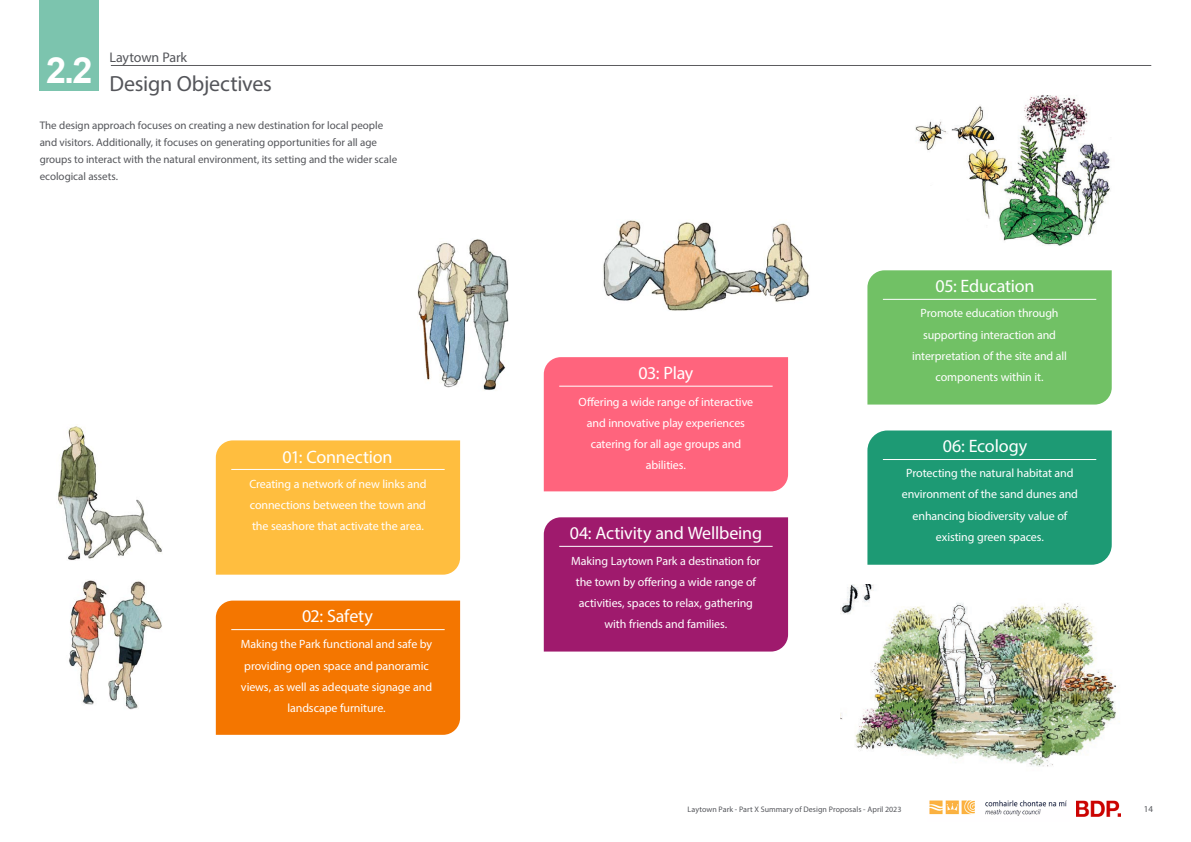
<style>
.page{position:relative;width:1191px;height:842px;background:#fff}
.page>*{position:absolute;margin:0;border:0;box-sizing:border-box;transform-origin:0 0}
.Numbers_in_Headings{font:700 36px "Arial";color:#fff}
.t1{font:22px "Myriad Pro";letter-spacing:-.01em;color:#54555a}
.t2{font:18px "Myriad Pro";letter-spacing:-.01em;color:#fff}
.t3{font:14px "Myriad Pro";letter-spacing:-.01em;color:#54555a}
.t4{font:12px/21.1px "Myriad Pro";letter-spacing:-.01em;color:#fff;text-align:center}
.t5{font:11px/17px "Myriad Pro";letter-spacing:-.005em;color:#54555a}
.t6{font:9px "Myriad Pro";color:#54555a}
.t7{font:8px "Myriad Pro";letter-spacing:.005em;color:#54555a}
</style>
<div class="page">
<img style="left:929px;top:801px;width:138px;height:15px">
<img style="left:1076px;top:801px;width:44px;height:16px">
<img style="left:69px;top:580px;width:93px;height:130px">
<img style="left:58px;top:424px;width:104px;height:136px">
<img style="left:418px;top:239px;width:91px;height:151px">
<img style="left:603px;top:220px;width:207px;height:91px">
<div style="left:544px;top:357px;width:244px;height:134px;background:#ff647d"></div>
<div style="left:544px;top:517px;width:244px;height:134px;background:#9f1a6d"></div>
<div style="left:216px;top:601px;width:244px;height:134px;background:#f47600"></div>
<div style="left:40px;top:0;width:59px;height:91px;background:#7cc4ae"></div>
<hr style="left:111px;top:65px;width:1040px;height:1px;background:#5c5c5f">
<hr style="left:559px;top:386px;width:213px;height:1px;background:#fff">
<hr style="left:559px;top:546px;width:213px;height:1px;background:#fff">
<div style="left:216px;top:440px;width:244px;height:135px;background:#ffbe3f"></div>
<hr style="left:231px;top:469px;width:214px;height:1px;background:#fff">
<hr style="left:231px;top:629px;width:214px;height:1px;background:#fff">
<div style="left:867px;top:430px;width:244px;height:135px;background:#1d9a74"></div>
<div style="left:867px;top:270px;width:244px;height:135px;background:#71c165"></div>
<hr style="left:883px;top:459px;width:213px;height:1px;background:#fff">
<hr style="left:883px;top:299px;width:213px;height:1px;background:#fff">
<img style="left:915px;top:95px;width:196px;height:151px">
<img style="left:840px;top:584px;width:276px;height:183px">
<p class="Numbers_in_Headings" style="left:46px;top:45px;width:48px">2.2</p>
<p class="t3" style="left:109px;top:49px;width:79px">Laytown Park</p>
<p class="t1" style="left:109px;top:70px;width:164px">Design Objectives</p>
<p class="t5" style="left:40px;top:117px;width:359px">The design approach focuses on creating a new destination for local people and visitors. Additionally, it focuses on generating opportunities for all age groups to interact with the natural environment, its setting and the wider scale ecological assets.</p>
<p class="t2" style="left:282px;top:445px;width:111px">01: Connection</p>
<p class="t4" style="left:249px;top:473px;width:179px;text-align:justify">Creating a network of new links and connections between the town and the seashore that activate the area.</p>
<p class="t2" style="left:302px;top:605px;width:73px">02: Safety</p>
<p class="t4" style="left:241px;top:634px;width:193px">Making the Park functional and safe by providing open space and panoramic views, as well as adequate signage and landscape furniture.</p>
<p class="t2" style="left:935px;top:275px;width:101px">05: Education</p>
<p class="t4" style="left:912px;top:303px;width:156px">Promote education through supporting interaction and interpretation of the site and all</p>
<p class="t2" style="left:638px;top:362px;width:56px">03: Play</p>
<p class="t4" style="left:935px;top:366px;width:110px">components within it.</p>
<p class="t4" style="left:578px;top:391px;width:176px">Offering a wide range of interactive and innovative play experiences catering for all age groups and abilities.</p>
<p class="t2" style="left:569px;top:522px;width:194px">04: Activity and Wellbeing</p>
<p class="t4" style="left:571px;top:550px;width:191px">Making Laytown Park a destination for the town by offering a wide range of activities, spaces to relax, gathering with friends and families.</p>
<p class="t2" style="left:943px;top:435px;width:86px">06: Ecology</p>
<p class="t4" style="left:902px;top:463px;width:178px">Protecting the natural habitat and environment of the sand dunes and enhancing biodiversity value of existing green spaces.</p>
<p class="t7" style="left:687px;top:805px;width:215px">Laytown Park - Part X Summary of Design Proposals - April 2023</p>
<p class="t6" style="left:1143px;top:803px;width:11px">14</p>
</div>
